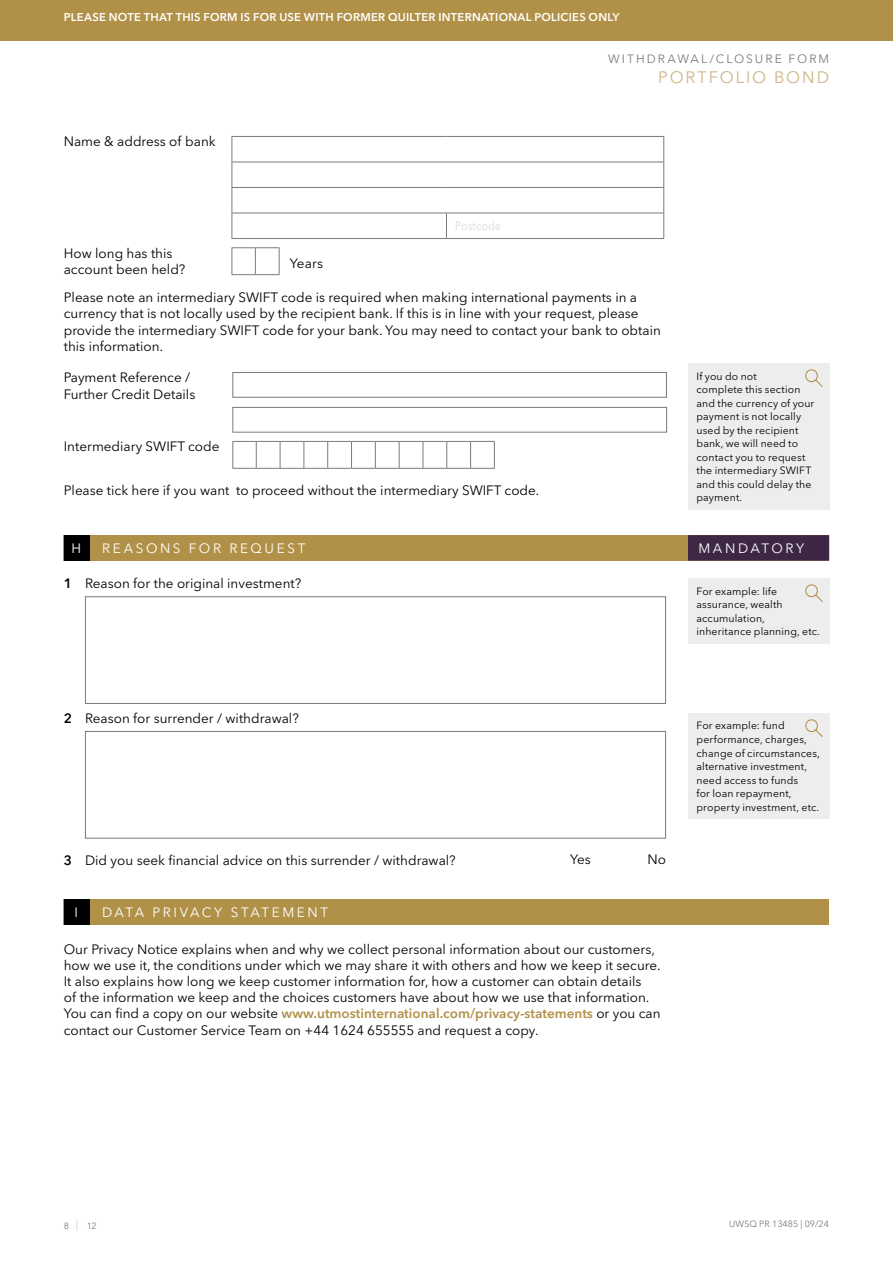
<style>
.page{position:relative;width:893px;height:1263px;background:#fff}
.page>*{position:absolute;margin:0;border:0;box-sizing:border-box;transform-origin:0 0}
.t1{font:16.5px "Avenir Next LT Pro";letter-spacing:.115em;color:#ceb584}
.t2{font:13.5px/16.2px "Avenir Next LT Pro";color:#000}
.t3{font:13.5px "Avenir Next LT Pro";letter-spacing:.195em;color:#fff}
.t4{font:12px "Avenir Next LT Pro";letter-spacing:.17em;color:#7c7b7b}
.t5{font:12px "Avenir Next LT Pro";color:#dadada;scale:.9 1}
.t6{font:600 11.25px "Avenir Next LT Pro";letter-spacing:.02em;color:#fff}
.t7{font:10.5px/13.5px "Avenir Next LT Pro";letter-spacing:.01em;color:#000}
.t8{font:9px "Avenir Next LT Pro";color:#7c7b7b}
.s1{font-weight:600}
.s2{font-weight:600;color:#b19148}
.s3{font-weight:200;font-size:11.25px}
</style>
<div class="page">
<div style="left:0;top:0;width:893px;height:41px;background:#b19148"></div>
<hr style="left:232px;top:136px;width:214px;height:1px;background:#7c7b7b">
<hr style="left:446px;top:136px;width:218px;height:1px;background:#7c7b7b">
<hr style="left:232px;top:162px;width:214px;height:1px;background:#7c7b7b">
<hr style="left:446px;top:162px;width:218px;height:1px;background:#7c7b7b">
<hr style="left:232px;top:187px;width:214px;height:1px;background:#7c7b7b">
<hr style="left:446px;top:187px;width:218px;height:1px;background:#7c7b7b">
<hr style="left:232px;top:213px;width:214px;height:1px;background:#7c7b7b">
<svg style="left:232px;top:137px;width:1px;height:101px"></svg>
<hr style="left:446px;top:213px;width:218px;height:1px;background:#7c7b7b">
<svg style="left:446px;top:213px;width:1px;height:25px"></svg>
<svg style="left:663px;top:137px;width:1px;height:101px"></svg>
<hr style="left:232px;top:238px;width:214px;height:1px;background:#7c7b7b">
<hr style="left:446px;top:238px;width:218px;height:1px;background:#7c7b7b">
<svg style="left:232px;top:247px;width:48px;height:28px"></svg>
<div style="left:232px;top:372px;width:435px;height:26px;border:1px solid #7c7b7b"></div>
<div style="left:232px;top:407px;width:435px;height:25px;border:1px solid #7c7b7b"></div>
<svg style="left:232px;top:441px;width:263px;height:28px"></svg>
<div style="left:64px;top:535px;width:765px;height:26px;background:#b19148"></div>
<div style="left:64px;top:535px;width:25px;height:25px;background:#000"></div>
<div style="left:688px;top:535px;width:141px;height:26px;background:#3d2745"></div>
<div style="left:85px;top:596px;width:581px;height:108px;border:1px solid #7c7b7b"></div>
<div style="left:85px;top:731px;width:581px;height:107px;border:1px solid #7c7b7b"></div>
<div style="left:64px;top:899px;width:765px;height:25px;background:#b19148"></div>
<div style="left:64px;top:899px;width:25px;height:25px;background:#000"></div>
<div style="left:688px;top:363px;width:141px;height:147px;background:#ededed"></div>
<svg style="left:805px;top:369px;width:18px;height:18px"></svg>
<div style="left:688px;top:578px;width:141px;height:65px;background:#ededed"></div>
<svg style="left:805px;top:584px;width:18px;height:18px"></svg>
<div style="left:688px;top:713px;width:141px;height:106px;background:#ededed"></div>
<svg style="left:805px;top:719px;width:18px;height:18px"></svg>
<p class="t6" style="left:64px;top:11px;width:557px">PLEASE NOTE THAT THIS FORM IS FOR USE WITH FORMER QUILTER INTERNATIONAL POLICIES ONLY</p>
<p class="t2" style="left:64px;top:133px;width:153px">Name &amp; address of bank</p>
<p class="t5" style="left:455px;top:219px;width:53px">Postcode</p>
<p class="t4" style="left:608px;top:52px;width:222px">WITHDRAWAL/CLOSURE FORM</p>
<p class="t1" style="left:658px;top:67px;width:172px">PORTFOLIO BOND</p>
<p class="t2" style="left:64px;top:245px;width:123px">How long has this account been held?</p>
<p class="t2" style="left:290px;top:255px;width:35px">Years</p>
<p class="t2" style="left:64px;top:289px;width:599px">Please note an intermediary SWIFT code is required when making international payments in a currency that is not locally used by the recipient bank. If this is in line with your request, please provide the intermediary SWIFT code for your bank. You may need to contact your bank to obtain this information.</p>
<p class="t2" style="left:64px;top:369px;width:133px">Payment Reference /<br>Further Credit Details</p>
<p class="t2" style="left:64px;top:438px;width:157px">Intermediary SWIFT code</p>
<p class="t2" style="left:64px;top:483px;width:477px">Please tick here if you want to proceed without the intermediary SWIFT code.</p>
<p class="t7" style="left:696px;top:369px;width:119px">If you do not<br>complete this section and the currency of your payment is not locally used by the recipient bank, we will need to contact you to request the intermediary SWIFT and this could delay the payment.</p>
<p class="t3" style="left:72px;top:540px;width:11px">H</p>
<p class="t3" style="left:102px;top:540px;width:205px">REASONS FOR REQUEST</p>
<p class="t3" style="left:698px;top:540px;width:107px">MANDATORY</p>
<p class="t2" style="left:64px;top:575px;width:239px"><span class="s1">1</span> Reason for the original investment?</p>
<p class="t7" style="left:696px;top:584px;width:125px">For example: life assurance, wealth accumulation, inheritance planning, etc.</p>
<p class="t2" style="left:64px;top:710px;width:237px"><span class="s1">2</span> Reason for surrender / withdrawal?</p>
<p class="t2" style="left:64px;top:852px;width:394px"><span class="s1">3</span> Did you seek financial advice on this surrender / withdrawal?</p>
<p class="t2" style="left:570px;top:851px;width:22px">Yes</p>
<p class="t2" style="left:647px;top:851px;width:20px">No</p>
<p class="t3" style="left:75px;top:904px;width:5px">I</p>
<p class="t3" style="left:102px;top:904px;width:227px">DATA PRIVACY STATEMENT</p>
<p class="t2" style="left:64px;top:941px;width:598px">Our Privacy Notice explains when and why we collect personal information about our customers, how we use it, the conditions under which we may share it with others and how we keep it secure.<br>It also explains how long we keep customer information for, how a customer can obtain details<br>of the information we keep and the choices customers have about how we use that information.<br>You can find a copy on our website <span class="s2">www.utmostinternational.com/privacy-statements</span> or you can contact our Customer Service Team on +44 1624 655555 and request a copy.</p>
<p class="t7" style="left:696px;top:719px;width:125px">For example: fund performance, charges, change of circumstances, alternative investment, need access to funds<br>for loan repayment, property investment, etc.</p>
<p class="t8" style="left:64px;top:1220px;width:34px">8 <span class="s3">|</span> 12</p>
<p class="t8" style="left:729px;top:1219px;width:101px">UWSQ PR 13485 | 09/24</p>
</div>
